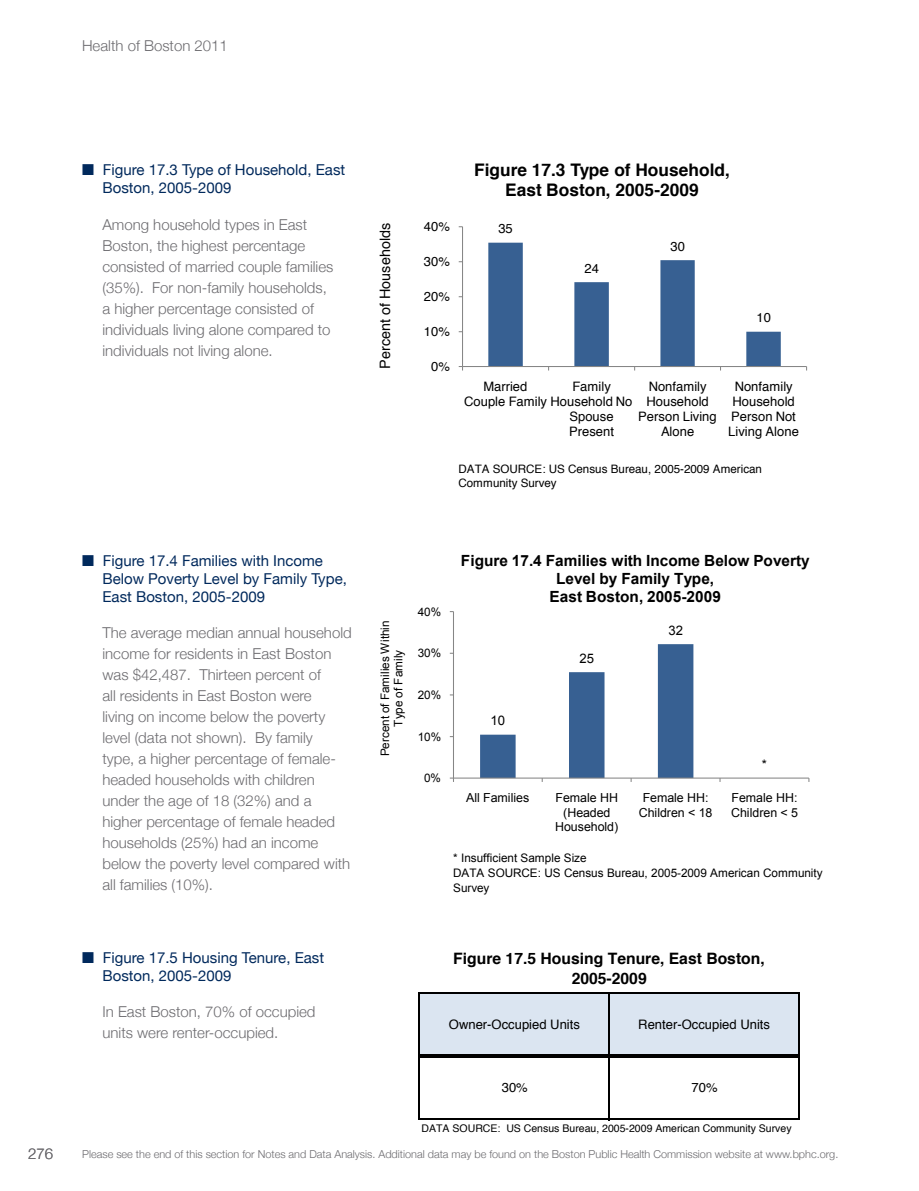
<style>
.page{position:relative;width:919px;height:1191px;background:#fff}
.page>*{position:absolute;margin:0;border:0;box-sizing:border-box;transform-origin:0 0}
.t1{font:700 17.25px/20px "Helvetica";color:#000;text-align:center}
.t2{font:700 15.75px/19.8px "Helvetica";color:#000;text-align:center}
.t3{font:700 15.45px/17.5px "Arial";color:#000;text-align:center}
.Figure_Caption_Text{font:300 15px/21px "Helvetica Neue";color:#6c6b6f}
.Figure_Caption_Head{font:15px/18px "Helvetica Neue";color:#00295c}
.t4{font:14.4px "Helvetica";color:#000}
.t5{font:13.2px "Arial";color:#000}
.t6{font:13.05px/15px "Helvetica";color:#000}
.t7{font:13.05px "Arial";color:#000}
.t8{font:12.45px/14.2px "Arial";letter-spacing:-.005em;color:#000;text-align:center}
.t9{font:11.7px/15.5px "Arial";letter-spacing:-.005em;color:#000}
.t10{font:11.55px/14.7px "Helvetica";letter-spacing:-.005em;color:#000}
.t11{font:300 10.95px "Helvetica Neue";color:#6c6b6f}
.t12{font:10.5px "Helvetica";color:#000}
</style>
<div class="page">
<hr style="left:462px;top:227px;width:1px;height:139px;background:#868686">
<hr style="left:462px;top:366px;width:344px;height:1px;background:#868686">
<svg style="left:488px;top:243px;width:293px;height:127px"></svg>
<hr style="left:453px;top:611px;width:1px;height:167px;background:#868686">
<hr style="left:453px;top:777px;width:356px;height:1px;background:#868686">
<svg style="left:480px;top:644px;width:213px;height:138px"></svg>
<div style="left:419px;top:992px;width:380px;height:64px;background:#dbe5f1"></div>
<hr style="left:609px;top:993px;width:1px;height:61px;background:#000">
<hr style="left:419px;top:992px;width:1px;height:128px;background:#000">
<hr style="left:609px;top:1058px;width:1px;height:62px;background:#000">
<hr style="left:798px;top:993px;width:2px;height:127px;background:#000">
<hr style="left:420px;top:992px;width:380px;height:1px;background:#000">
<hr style="left:420px;top:1054px;width:378px;height:1px;background:#000">
<hr style="left:420px;top:1056px;width:378px;height:2px;background:#000">
<hr style="left:420px;top:1118px;width:380px;height:2px;background:#000">
<p class="Figure_Caption_Text" style="left:82px;top:35px;width:147px">Health of Boston 2011</p>
<p class="Figure_Caption_Text" style="left:28px;top:1142px;width:27px">276</p>
<p class="Figure_Caption_Head" style="left:102px;top:161px;width:244px;text-indent:-20px">■ Figure 17.3 Type of Household, East<br>Boston, 2005-2009</p>
<p class="Figure_Caption_Text" style="left:102px;top:213px;width:232px">Among household types in East Boston, the highest percentage consisted of married couple families (35%). For non-family households, a higher percentage consisted of individuals living alone compared to individuals not living alone.</p>
<p class="Figure_Caption_Head" style="left:102px;top:551px;width:246px;text-indent:-20px">■ Figure 17.4 Families with Income<br>Below Poverty Level by Family Type,<br>East Boston, 2005-2009</p>
<p class="Figure_Caption_Text" style="left:102px;top:622px;width:251px">The average median annual household income for residents in East Boston was $42,487. Thirteen percent of<br>all residents in East Boston were<br>living on income below the poverty level (data not shown). By family<br>type, a higher percentage of female&shy;headed households with children under the age of 18 (32%) and a higher percentage of female headed households (25%) had an income below the poverty level compared with all families (10%).</p>
<p class="Figure_Caption_Head" style="left:102px;top:948px;width:223px;text-indent:-20px">■ Figure 17.5 Housing Tenure, East<br>Boston, 2005-2009</p>
<p class="Figure_Caption_Text" style="left:102px;top:1000px;width:215px">In East Boston, 70% of occupied units were renter-occupied.</p>
<p class="t4" style="left:374px;top:369px;width:147px;rotate:-90deg">Percent of Households</p>
<p class="t6" style="left:424px;top:219px;width:28px">40%</p>
<p class="t6" style="left:424px;top:254px;width:28px">30%</p>
<p class="t6" style="left:424px;top:289px;width:28px">20%</p>
<p class="t6" style="left:424px;top:324px;width:28px">10%</p>
<p class="t1" style="left:474px;top:160px;width:257px">Figure 17.3 Type of Household,<br>East Boston, 2005-2009</p>
<p class="t6" style="left:498px;top:222px;width:16px">35</p>
<p class="t6" style="left:584px;top:261px;width:16px">24</p>
<p class="t6" style="left:670px;top:239px;width:16px">30</p>
<p class="t6" style="left:756px;top:311px;width:16px">10</p>
<p class="t6" style="left:431px;top:359px;width:20px">0%</p>
<p class="t6" style="left:638px;top:379px;width:80px;text-align:center">Nonfamily<br>Household<br>Person Living<br>Alone</p>
<p class="t6" style="left:728px;top:379px;width:72px;text-align:center">Nonfamily<br>Household<br>Person Not<br>Living Alone</p>
<p class="t6" style="left:464px;top:379px;width:170px;text-indent:19px">Married<br>Couple Family Household No</p>
<p class="t6" style="left:572px;top:379px;width:40px">Family</p>
<p class="t6" style="left:569px;top:410px;width:46px">Spouse<br>Present</p>
<p class="t10" style="left:459px;top:461px;width:305px">DATA SOURCE: US Census Bureau, 2005-2009 American<br>Community Survey</p>
<p class="t9" style="left:378px;top:756px;width:137px;line-height:13.4px;text-align:center;rotate:-90deg">Percent of Families Within<br>Type of Family</p>
<p class="t9" style="left:418px;top:604px;width:25px">40%</p>
<p class="t9" style="left:418px;top:645px;width:25px">30%</p>
<p class="t9" style="left:418px;top:687px;width:25px">20%</p>
<p class="t9" style="left:418px;top:728px;width:25px">10%</p>
<p class="t9" style="left:424px;top:770px;width:18px">0%</p>
<p class="t3" style="left:461px;top:552px;width:350px">Figure 17.4 Families with Income Below Poverty<br>Level by Family Type,<br>East Boston, 2005-2009</p>
<p class="t5" style="left:491px;top:712px;width:16px">10</p>
<p class="t7" style="left:579px;top:649px;width:16px">25</p>
<p class="t7" style="left:668px;top:621px;width:16px">32</p>
<p class="t7" style="left:762px;top:755px;width:7px">*</p>
<p class="t8" style="left:466px;top:790px;width:65px">All Families</p>
<p class="t8" style="left:555px;top:790px;width:65px">Female HH (Headed<br>Household)</p>
<p class="t8" style="left:639px;top:790px;width:75px">Female HH:<br>Children &lt; 18</p>
<p class="t8" style="left:731px;top:790px;width:68px;text-align:left">Female HH:<br>Children &lt; 5</p>
<p class="t9" style="left:453px;top:849px;width:371px">* Insufficient Sample Size<br>DATA SOURCE: US Census Bureau, 2005-2009 American Community<br>Survey</p>
<p class="t2" style="left:453px;top:948px;width:313px">Figure 17.5 Housing Tenure, East Boston,<br>2005-2009</p>
<p class="t6" style="left:449px;top:1017px;width:133px">Owner-Occupied Units</p>
<p class="t6" style="left:638px;top:1017px;width:133px">Renter-Occupied Units</p>
<p class="t6" style="left:502px;top:1080px;width:28px">30%</p>
<p class="t6" style="left:692px;top:1080px;width:28px">70%</p>
<p class="t12" style="left:422px;top:1119px;width:372px">DATA SOURCE: US Census Bureau, 2005-2009 American Community Survey</p>
<p class="t11" style="left:82px;top:1146px;width:758px">Please see the end of this section for Notes and Data Analysis. Additional data may be found on the Boston Public Health Commission website at www.bphc.org.</p>
</div>
